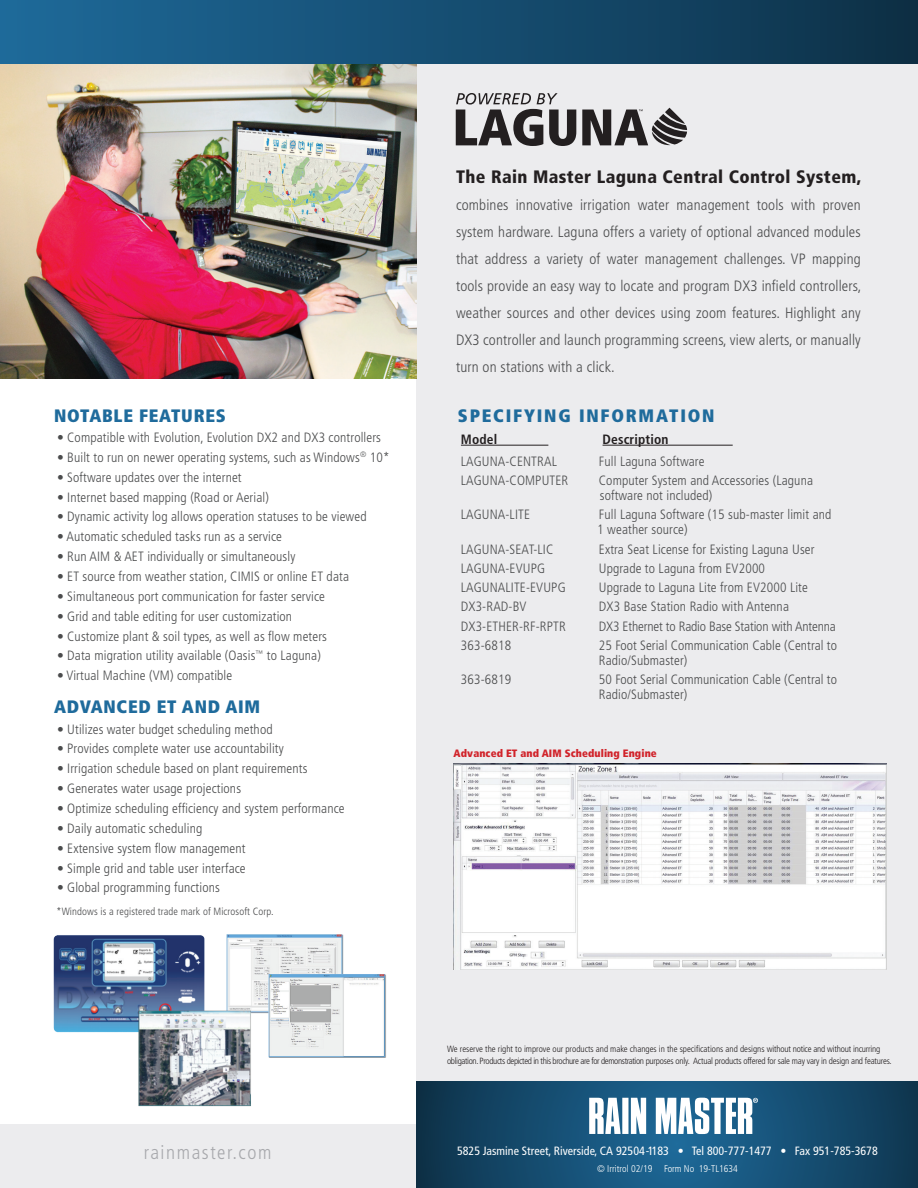
<style>
.page{position:relative;width:918px;height:1188px;background:#fff}
.page>*{position:absolute;margin:0;border:0;box-sizing:border-box;transform-origin:0 0}
.t1{font:300 condensed 19.5px "Frutiger";letter-spacing:.08em;color:#a8a9ad}
.t2{font:900 condensed 18px "Frutiger";letter-spacing:.02em;color:#231f20}
.Left_Column_Small_He{font:900 condensed 18px "Frutiger";letter-spacing:.04em;color:#1f6b9c}
.Left_Column_Small_He-2{font:900 condensed 18px "Frutiger";letter-spacing:.1em;color:#1f6b9c}
.t3{font:300 condensed 15px/27px "Frutiger";letter-spacing:.01em;color:#4b4c4d;text-align:justify}
.bullets{font:300 condensed 13.5px/15px "Frutiger";letter-spacing:.01em;color:#4b4c4d}
.bullets-2{font:300 condensed 13.5px "Frutiger";letter-spacing:-.01em;color:#4b4c4d}
.bullets-3{font:700 condensed 13.5px "Frutiger";letter-spacing:.01em;color:#231f20}
.t4{font:condensed 12px "Frutiger";color:#fff}
.t5{font:900 condensed 10.65px "Frutiger";letter-spacing:.01em;color:#d1232a}
.bullets-4{font:300 condensed 10.5px "Frutiger";letter-spacing:.01em;color:#4b4c4d}
.t6{font:300 condensed 9.75px "Frutiger";color:#fff}
.t7{font:300 condensed 9px/12px "Frutiger";letter-spacing:-.02em;color:#231f20}
</style>
<div class="page">
<div style="left:0;top:1124px;width:421px;height:64px;background:#ececee"></div>
<div style="left:417px;top:52px;width:501px;height:1136px;background:#ececee"></div>
<img style="left:0;top:64px;width:417px;height:315px">
<div style="left:0;top:0;width:918px;height:64px;background:linear-gradient(to right,#1e6a9a,#0d3147)"></div>
<hr style="left:461px;top:445px;width:87px;height:1px;background:#231f20">
<hr style="left:603px;top:445px;width:130px;height:1px;background:#231f20">
<svg style="left:417px;top:1081px;width:501px;height:107px;background:#154b6e"></svg>
<img style="left:226px;top:934px;width:118px;height:80px">
<img style="left:267px;top:973px;width:119px;height:84px">
<img style="left:53px;top:935px;width:152px;height:98px">
<img style="left:129px;top:1003px;width:136px;height:104px">
<img style="left:454px;top:764px;width:433px;height:205px">
<svg style="left:589px;top:1098px;width:169px;height:36px;background:#b0c8d6"></svg>
<svg style="left:456px;top:93px;width:120px;height:53px"></svg>
<svg style="left:582px;top:108px;width:105px;height:37px"></svg>
<p class="Left_Column_Small_He" style="left:54px;top:404px;width:173px">NOTABLE FEATURES</p>
<p class="bullets" style="left:57px;top:430px;width:326px">• Compatible with Evolution, Evolution DX2 and DX3 controllers</p>
<p class="bullets" style="left:57px;top:450px;width:334px">• Built to run on newer operating systems, such as Windows<sup>®</sup> 10*</p>
<p class="bullets" style="left:57px;top:470px;width:186px">• Software updates over the internet</p>
<p class="bullets" style="left:57px;top:490px;width:213px">• Internet based mapping (Road or Aerial)</p>
<p class="bullets" style="left:57px;top:509px;width:311px">• Dynamic activity log allows operation statuses to be viewed</p>
<p class="bullets" style="left:57px;top:529px;width:227px">• Automatic scheduled tasks run as a service</p>
<p class="bullets" style="left:57px;top:549px;width:240px">• Run AIM &amp; AET individually or simultaneously</p>
<p class="bullets" style="left:57px;top:569px;width:294px">• ET source from weather station, CIMIS or online ET data</p>
<p class="bullets" style="left:57px;top:589px;width:269px">• Simultaneous port communication for faster service</p>
<p class="bullets" style="left:57px;top:609px;width:237px">• Grid and table editing for user customization</p>
<p class="bullets" style="left:57px;top:629px;width:272px">• Customize plant &amp; soil types, as well as flow meters</p>
<p class="bullets" style="left:57px;top:648px;width:265px">• Data migration utility available (Oasis<sup>™</sup> to Laguna)</p>
<p class="bullets" style="left:57px;top:668px;width:177px">• Virtual Machine (VM) compatible</p>
<p class="Left_Column_Small_He" style="left:54px;top:696px;width:208px">ADVANCED ET AND AIM</p>
<p class="bullets" style="left:57px;top:722px;width:217px">• Utilizes water budget scheduling method</p>
<p class="bullets" style="left:57px;top:741px;width:228px">• Provides complete water use accountability</p>
<p class="bullets" style="left:57px;top:761px;width:252px">• Irrigation schedule based on plant requirements</p>
<p class="bullets" style="left:57px;top:781px;width:186px">• Generates water usage projections</p>
<p class="bullets" style="left:57px;top:801px;width:289px">• Optimize scheduling efficiency and system performance</p>
<p class="bullets" style="left:57px;top:821px;width:147px">• Daily automatic scheduling</p>
<p class="bullets" style="left:57px;top:841px;width:190px">• Extensive system flow management</p>
<p class="bullets" style="left:57px;top:861px;width:190px">• Simple grid and table user interface</p>
<p class="bullets" style="left:57px;top:880px;width:164px">• Global programming functions</p>
<p class="bullets-4" style="left:57px;top:906px;width:219px">*Windows is a registered trade mark of Microsoft Corp.</p>
<p class="t1" style="left:144px;top:1142px;width:129px">rainmaster.com</p>
<p class="t2" style="left:456px;top:166px;width:407px">The Rain Master Laguna Central Control System,</p>
<p class="t3" style="left:456px;top:192px;width:407px">combines innovative irrigation water management tools with proven system hardware. Laguna offers a variety of optional advanced modules that address a variety of water management challenges. VP mapping tools provide an easy way to locate and program DX3 infield controllers, weather sources and other devices using zoom features. Highlight any DX3 controller and launch programming screens, view alerts, or manually turn on stations with a click.</p>
<p class="Left_Column_Small_He-2" style="left:458px;top:404px;width:258px">SPECIFYING INFORMATION</p>
<p class="bullets-3" style="left:461px;top:431px;width:38px">Model</p>
<p class="bullets-3" style="left:603px;top:431px;width:67px">Description</p>
<p class="bullets" style="left:461px;top:454px;width:98px">LAGUNA-CENTRAL</p>
<p class="bullets" style="left:599px;top:454px;width:107px">Full Laguna Software</p>
<p class="bullets" style="left:461px;top:473px;width:109px">LAGUNA-COMPUTER</p>
<p class="bullets" style="left:599px;top:473px;width:216px">Computer System and Accessories (Laguna software not included)</p>
<p class="bullets" style="left:461px;top:507px;width:71px">LAGUNA-LITE</p>
<p class="bullets" style="left:597px;top:507px;width:236px">Full Laguna Software (15 sub-master limit and<br>1 weather source)</p>
<p class="bullets" style="left:461px;top:542px;width:94px">LAGUNA-SEAT-LIC</p>
<p class="bullets" style="left:599px;top:542px;width:217px">Extra Seat License for Existing Laguna User</p>
<p class="bullets" style="left:461px;top:561px;width:86px">LAGUNA-EVUPG</p>
<p class="bullets" style="left:599px;top:561px;width:168px">Upgrade to Laguna from EV2000</p>
<p class="bullets" style="left:461px;top:580px;width:106px">LAGUNALITE-EVUPG</p>
<p class="bullets" style="left:599px;top:580px;width:211px">Upgrade to Laguna Lite from EV2000 Lite</p>
<p class="bullets" style="left:461px;top:600px;width:67px">DX3-RAD-BV</p>
<p class="bullets" style="left:599px;top:600px;width:192px">DX3 Base Station Radio with Antenna</p>
<p class="bullets" style="left:461px;top:619px;width:106px">DX3-ETHER-RF-RPTR</p>
<p class="bullets-2" style="left:599px;top:618px;width:239px">DX3 Ethernet to Radio Base Station with Antenna</p>
<p class="bullets" style="left:461px;top:638px;width:52px">363-6818</p>
<p class="bullets" style="left:599px;top:638px;width:240px">25 Foot Serial Communication Cable (Central to<br>Radio/Submaster)</p>
<p class="bullets" style="left:461px;top:672px;width:52px">363-6819</p>
<p class="bullets" style="left:599px;top:672px;width:240px">50 Foot Serial Communication Cable (Central to<br>Radio/Submaster)</p>
<p class="t5" style="left:454px;top:747px;width:205px">Advanced ET and AIM Scheduling Engine</p>
<p class="t7" style="left:447px;top:1043px;width:446px">We reserve the right to improve our products and make changes in the specifications and designs without notice and without incurring obligation. Products depicted in this brochure are for demonstration purposes only. Actual products offered for sale may vary in design and features.</p>
<p class="t4" style="left:457px;top:1144px;width:422px">5825 Jasmine Street, Riverside, CA 92504-1183 • Tel 800-777-1477 • Fax 951-785-3678</p>
<p class="t6" style="left:597px;top:1163px;width:142px">© Irritrol 02/19 Form No 19-TL1634</p>
</div>
